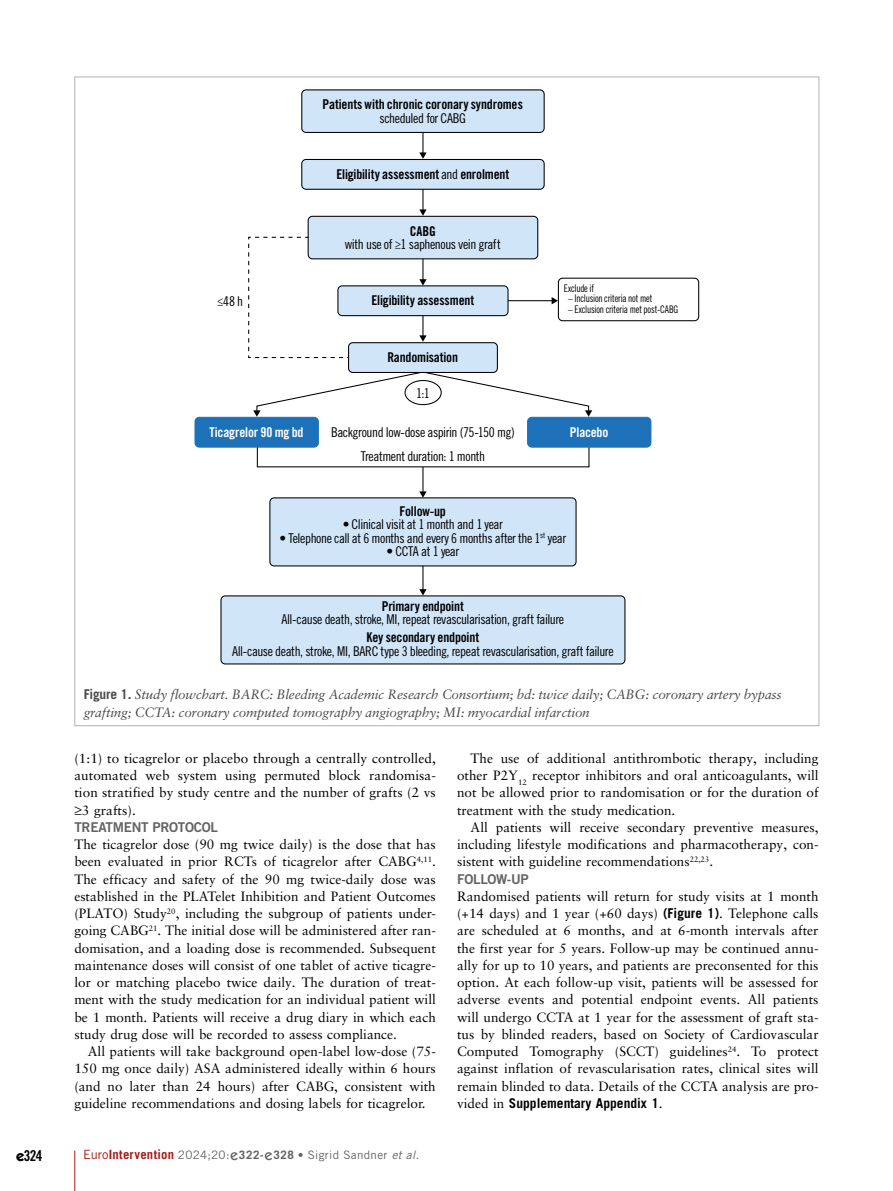
<style>
.page{position:relative;width:893px;height:1191px;background:#fff}
.page>*{position:absolute;margin:0;border:0;box-sizing:border-box;transform-origin:0 0}
.t1{font:15px "Trade Gothic LT Std Bd Cn 20";color:#000}
.t2{font:13.5px/17.2px "Sabon LTW1 G";color:#000;text-align:justify}
.t3{font:13.5px/24px "Trade Gothic LT Std Cn 18";letter-spacing:-.03em;color:#000;text-align:center}
.t4{font:italic 13.5px/18px "Sabon LTW1 G";letter-spacing:-.015em;color:#4a4a49}
.t5{font:13.5px "Trade Gothic LT Std Bd Cn 20";letter-spacing:-.015em;color:#000}
.t6{font:700 13.5px "Trade Gothic LT Std";color:#000}
.t7{font:13.5px "Trade Gothic LT Std Bd 2";letter-spacing:-.02em;color:#646363}
.t8{font:13.5px "Trade Gothic LT Std Bd Cn 20";letter-spacing:-.01em;color:#fff}
.t9{font:11.7px "Trade Gothic LT Std";letter-spacing:.03em;color:#646363}
.t10{font:10.5px "Trade Gothic LT Std Cn 18";letter-spacing:-.02em;color:#000;scale:.9 1}
.s1{font-family:"Trade Gothic LT Std Cn 18"}
.s2{font-family:"Trade Gothic LT Std";font-weight:700;font-style:normal}
.s3{font-family:"ITC Kabel Std";font-weight:700}
.s4{font-size:12.75px;color:#a91b18}
.s5{font-weight:700;font-size:12.75px;color:#a91b18}
.s6{font-family:"ITC Kabel Std";font-weight:500;font-size:15px}
.s7{font-weight:700}
.s8{font-family:"Sabon LTW1 G"}
.s9{font-style:italic}
.s10{font-family:"Trade Gothic LT Std";font-weight:700}
.s11{font-family:"Sabon LTW1 G";font-weight:400}
</style>
<div class="page">
<hr style="left:74px;top:1150px;width:1px;height:41px;background:#a91b18">
<hr style="left:422px;top:105px;width:1px;height:48px;background:#000">
<svg style="left:419px;top:152px;width:8px;height:7px"></svg>
<hr style="left:422px;top:162px;width:1px;height:48px;background:#000">
<svg style="left:419px;top:209px;width:8px;height:7px"></svg>
<svg style="left:223px;top:236px;width:447px;height:491px"></svg>
<div style="left:558px;top:278px;width:141px;height:43px;background:#fff;border-radius:4px"></div>
<div style="left:558px;top:278px;width:141px;height:43px;border:1px solid #000;border-radius:4px"></div>
<div style="left:302px;top:90px;width:242px;height:42px;background:#d1e5f8;border-radius:4px"></div>
<div style="left:301px;top:89px;width:244px;height:44px;border:1px solid #000;border-radius:4px"></div>
<div style="left:270px;top:498px;width:306px;height:68px;background:#d1e5f8;border-radius:4px"></div>
<div style="left:269px;top:497px;width:308px;height:69px;border:1px solid #000;border-radius:4px"></div>
<div style="left:221px;top:596px;width:404px;height:68px;background:#d1e5f8;border-radius:4px"></div>
<div style="left:220px;top:595px;width:405px;height:69px;border:1px solid #000;border-radius:4px"></div>
<div style="left:308px;top:216px;width:230px;height:43px;background:#d1e5f8;border-radius:4px"></div>
<div style="left:308px;top:216px;width:230px;height:43px;border:1px solid #000;border-radius:4px"></div>
<div style="left:302px;top:159px;width:242px;height:30px;background:#d1e5f8;border-radius:4px"></div>
<div style="left:301px;top:159px;width:244px;height:31px;border:1px solid #000;border-radius:4px"></div>
<div style="left:338px;top:286px;width:170px;height:30px;background:#d1e5f8;border-radius:4px"></div>
<div style="left:337px;top:285px;width:172px;height:31px;border:1px solid #000;border-radius:4px"></div>
<div style="left:349px;top:343px;width:148px;height:29px;background:#d1e5f8;border-radius:4px"></div>
<div style="left:348px;top:342px;width:150px;height:31px;border:1px solid #000;border-radius:4px"></div>
<div style="left:195px;top:417px;width:123px;height:30px;background:#1d71b8;border-radius:4px"></div>
<div style="left:194px;top:417px;width:125px;height:30px;border:1px solid #1d71b8;border-radius:4px"></div>
<div style="left:528px;top:417px;width:123px;height:30px;background:#1d71b8;border-radius:4px"></div>
<div style="left:527px;top:417px;width:124px;height:30px;border:1px solid #1d71b8;border-radius:4px"></div>
<div style="left:405px;top:380px;width:36px;height:24px;background:#fff;border-radius:50%"></div>
<div style="left:404px;top:380px;width:38px;height:25px;border:1px solid #000;border-radius:50%"></div>
<p class="t5" style="left:323px;top:96px;width:202px">Patients with chronic coronary syndromes</p>
<p class="t3" style="left:380px;top:106px;width:88px">scheduled for CABG</p>
<p class="t5" style="left:336px;top:166px;width:174px">Eligibility assessment <span class="s1">and</span> enrolment</p>
<p class="t3" style="left:217px;top:289px;width:28px">≤48 h</p>
<p class="t5" style="left:410px;top:223px;width:28px">CABG</p>
<p class="t3" style="left:345px;top:232px;width:157px">with use of ≥1 saphenous vein graft</p>
<p class="t5" style="left:371px;top:292px;width:104px">Eligibility assessment</p>
<p class="t5" style="left:387px;top:349px;width:72px">Randomisation</p>
<p class="t3" style="left:416px;top:380px;width:15px">1:1</p>
<p class="t10" style="left:564px;top:282px;width:35px">Exclude if</p>
<p class="t10" style="left:568px;top:292px;width:95px">– Inclusion criteria not met</p>
<p class="t10" style="left:568px;top:303px;width:124px">– Exclusion criteria met post-CABG</p>
<p class="t8" style="left:209px;top:423px;width:96px">Ticagrelor 90 mg bd</p>
<p class="t8" style="left:570px;top:423px;width:40px">Placebo</p>
<p class="t3" style="left:331px;top:420px;width:185px">Background low-dose aspirin (75-150 mg)<br>Treatment duration: 1 month</p>
<p class="t5" style="left:400px;top:503px;width:48px">Follow-up</p>
<p class="t3" style="left:343px;top:512px;width:162px">• Clinical visit at 1 month and 1 year</p>
<p class="t3" style="left:279px;top:526px;width:288px">• Telephone call at 6 months and every 6 months after the 1<sup>st</sup> year</p>
<p class="t3" style="left:386px;top:539px;width:74px">• CCTA at 1 year</p>
<p class="t5" style="left:382px;top:598px;width:84px">Primary endpoint</p>
<p class="t3" style="left:281px;top:607px;width:284px">All-cause death, stroke, MI, repeat revascularisation, graft failure</p>
<p class="t5" style="left:366px;top:629px;width:114px">Key secondary endpoint</p>
<p class="t3" style="left:232px;top:639px;width:383px">All-cause death, stroke, MI, BARC type 3 bleeding, repeat revascularisation, graft failure</p>
<p class="t4" style="left:84px;top:685px;width:700px"><span class="s2">Figure 1.</span> Study flowchart. BARC: Bleeding Academic Research Consortium; bd: twice daily; CABG: coronary artery bypass grafting; CCTA: coronary computed tomography angiography; MI: myocardial infarction</p>
<p class="t2" style="left:74px;top:749px;width:363px">(1:1) to ticagrelor or placebo through a centrally controlled, automated web system using permuted block randomisa&shy;tion stratified by study centre and the number of grafts (2 vs ≥3 grafts).</p>
<p class="t7" style="left:74px;top:818px;width:145px">TREATMENT PROTOCOL</p>
<p class="t2" style="left:74px;top:835px;width:363px">The ticagrelor dose (90 mg twice daily) is the dose that has been evaluated in prior RCTs of ticagrelor after CABG<sup>4,11</sup>.<br>The efficacy and safety of the 90 mg twice-daily dose was established in the PLATelet Inhibition and Patient Outcomes (PLATO) Study<sup>20</sup>, including the subgroup of patients under&shy;going CABG<sup>21</sup>. The initial dose will be administered after ran&shy;domisation, and a loading dose is recommended. Subsequent maintenance doses will consist of one tablet of active ticagre&shy;lor or matching placebo twice daily. The duration of treat&shy;ment with the study medication for an individual patient will be 1 month. Patients will receive a drug diary in which each study drug dose will be recorded to assess compliance.</p>
<p class="t2" style="left:74px;top:1042px;width:363px;text-indent:14px">All patients will take background open-label low-dose (75- 150 mg once daily) ASA administered ideally within 6 hours (and no later than 24 hours) after CABG, consistent with guideline recommendations and dosing labels for ticagrelor.</p>
<p class="t1" style="left:16px;top:1147px;width:28px"><span class="s3">e</span>324</p>
<p class="t9" style="left:83px;top:1147px;width:337px"><span class="s4">Euro</span><span class="s5">Intervention</span> 2024;20:<span class="s6">e</span><span class="s7">322-</span><span class="s6">e</span><span class="s7">328</span> <span class="s8">•</span> Sigrid Sandner <span class="s9">et al</span>.</p>
<p class="t2" style="left:457px;top:749px;width:363px;text-indent:14px">The use of additional antithrombotic therapy, including other P2Y<sub>12</sub> receptor inhibitors and oral anticoagulants, will not be allowed prior to randomisation or for the duration of treatment with the study medication.</p>
<p class="t2" style="left:457px;top:818px;width:363px;text-indent:14px">All patients will receive secondary preventive measures, including lifestyle modifications and pharmacotherapy, con&shy;sistent with guideline recommendations<sup>22,23</sup>.</p>
<p class="t7" style="left:457px;top:870px;width:73px">FOLLOW-UP</p>
<p class="t2" style="left:457px;top:887px;width:363px">Randomised patients will return for study visits at 1 month (+14 days) and 1 year (+60 days) <span class="s10">(Figure 1)</span>. Telephone calls are scheduled at 6 months, and at 6-month intervals after the first year for 5 years. Follow-up may be continued annu&shy;ally for up to 10 years, and patients are preconsented for this option. At each follow-up visit, patients will be assessed for adverse events and potential endpoint events. All patients will undergo CCTA at 1 year for the assessment of graft sta&shy;tus by blinded readers, based on Society of Cardiovascular Computed Tomography (SCCT) guidelines<sup>24</sup>. To protect against inflation of revascularisation rates, clinical sites will remain blinded to data. Details of the CCTA analysis are pro-</p>
<p class="t6" style="left:457px;top:1094px;width:207px"><span class="s11">vided in</span> Supplementary Appendix 1<span class="s11">.</span></p>
</div>
